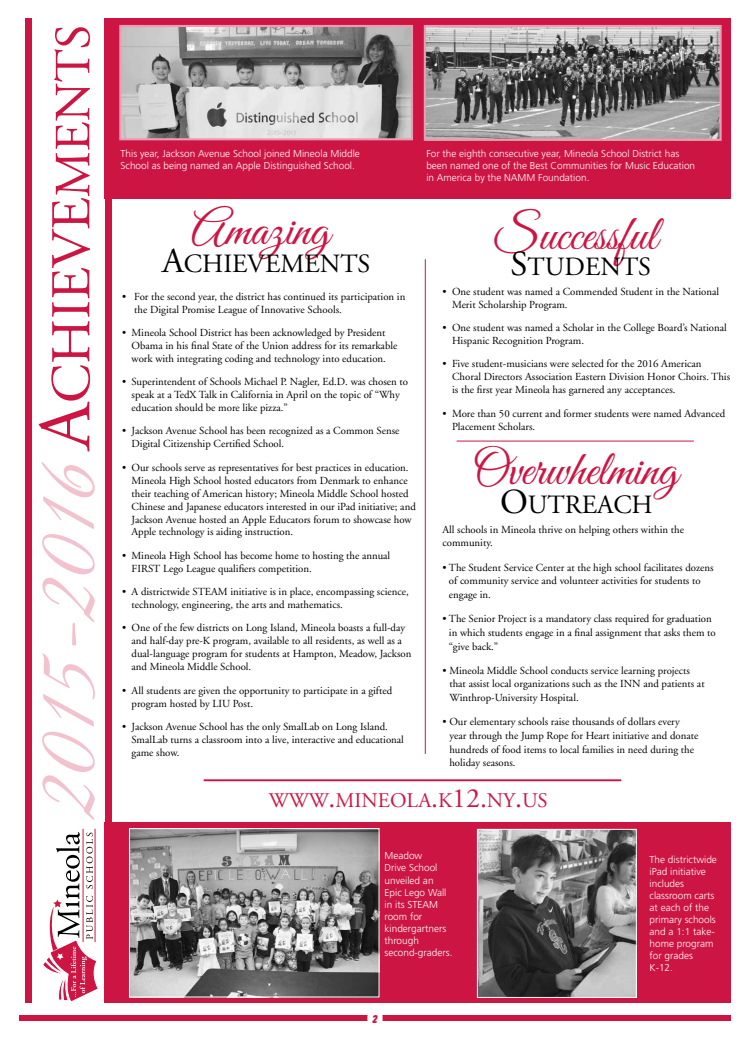
<style>
.page{position:relative;width:749px;height:1037px;background:#fff}
.page>*{position:absolute;margin:0;border:0;box-sizing:border-box;transform-origin:0 0}
.t1{font:89px "Great Vibes";color:#f2c2ce}
.t2{font:49.3px "Great Vibes";color:#cd1543}
.t3{font:26.3px "Adobe Garamond";color:#000}
.t4{font:20.8px "Adobe Garamond";color:#cd1543}
.t5{font:700 12px "Balloon D Extr";color:#cd1543}
.t6{font:10.8px/12.9px "Adobe Garamond";color:#000}
.t7{font:300 10px/12px "Frutiger";color:#fff}
.s1{font-family:"Adobe Garamond";font-size:74.7px;color:#cd1543}
.s2{font-family:"Adobe Garamond";font-size:56px;color:#cd1543}
.s3{font-family:"Adobe Garamond";font-size:50.6px;color:#cd1543}
.s4{font-size:35.1px}
.s5{font-size:27.7px}
</style>
<div class="page">
<div style="left:19px;top:1015px;width:712px;height:5px;background:#cd1543"></div>
<div style="left:367px;top:1006px;width:16px;height:24px;background:#fff;border-radius:50%"></div>
<div style="left:105px;top:822px;width:626px;height:181px;background:#cd1543"></div>
<div style="left:105px;top:18px;width:626px;height:180px;background:#cd1543"></div>
<img style="left:479px;top:831px;width:155px;height:165px">
<div style="left:477px;top:829px;width:159px;height:169px;border:1px solid #fff"></div>
<img style="left:427px;top:28px;width:291px;height:110px">
<div style="left:424px;top:25px;width:297px;height:116px;border:2px solid #ea9db0"></div>
<img style="left:131px;top:830px;width:246px;height:165px">
<div style="left:129px;top:828px;width:250px;height:169px;border:1px solid #fff"></div>
<img style="left:122px;top:28px;width:288px;height:109px">
<div style="left:119px;top:25px;width:294px;height:115px;border:2px solid #ea9db0"></div>
<hr style="left:204px;top:779px;width:417px;height:2px;background:#cd1543">
<div style="left:105px;top:18px;width:7px;height:985px;background:#cd1543"></div>
<div style="left:25px;top:18px;width:7px;height:985px;background:#cd1543"></div>
<hr style="left:425px;top:259px;width:1px;height:495px;background:#cd1543">
<hr style="left:456px;top:441px;width:238px;height:1px;background:#cd1543">
<hr style="left:83px;top:829px;width:1px;height:113px;background:#cd1543">
<hr style="left:95px;top:829px;width:1px;height:113px;background:#cd1543">
<svg style="left:43px;top:832px;width:55px;height:169px"></svg>
<h1 class="t1" style="left:18px;top:820px;width:797px;rotate:-90deg">2015-2016 <span class="s1">A</span><span class="s2">CHIEVE</span><span class="s3">MENTS</span></h1>
<p class="t7" style="left:121px;top:148px;width:241px">This year, Jackson Avenue School joined Mineola Middle<br>School as being named an Apple Distinguished School.</p>
<p class="t7" style="left:426px;top:148px;width:270px">For the eighth consecutive year, Mineola School District has been named one of the Best Communities for Music Education in America by the NAMM Foundation.</p>
<h2 class="t2" style="left:191px;top:202px;width:140px">Amazing</h2>
<h2 class="t2" style="left:494px;top:207px;width:164px">Successful</h2>
<h3 class="t3" style="left:162px;top:249px;width:210px"><span class="s4">A</span>CHIEVEMENTS</h3>
<h3 class="t3" style="left:510px;top:253px;width:142px"><span class="s4">S</span>TUDENTS</h3>
<p class="t6" style="left:134px;top:290px;width:273px;text-indent:-12px">• For the second year, the district has continued its participation in the Digital Promise League of Innovative Schools.</p>
<p class="t6" style="left:132px;top:326px;width:267px;text-indent:-10px">• Mineola School District has been acknowledged by President<br>Obama in his final State of the Union address for its remarkable work with integrating coding and technology into education.</p>
<p class="t6" style="left:132px;top:376px;width:278px;text-indent:-10px">• Superintendent of Schools Michael P. Nagler, Ed.D. was chosen to speak at a TedX Talk in California in April on the topic of “Why education should be more like pizza.”</p>
<p class="t6" style="left:132px;top:425px;width:269px;text-indent:-10px">• Jackson Avenue School has been recognized as a Common Sense<br>Digital Citizenship Certified School.</p>
<p class="t6" style="left:132px;top:461px;width:286px;text-indent:-10px">• Our schools serve as representatives for best practices in education.<br>Mineola High School hosted educators from Denmark to enhance their teaching of American history; Mineola Middle School hosted Chinese and Japanese educators interested in our iPad initiative; and Jackson Avenue hosted an Apple Educators forum to showcase how Apple technology is aiding instruction.</p>
<p class="t6" style="left:132px;top:549px;width:260px;text-indent:-10px">• Mineola High School has become home to hosting the annual<br>FIRST Lego League qualifiers competition.</p>
<p class="t6" style="left:132px;top:585px;width:279px;text-indent:-10px">• A districtwide STEAM initiative is in place, encompassing science, technology, engineering, the arts and mathematics.</p>
<p class="t6" style="left:132px;top:622px;width:281px;text-indent:-10px">• One of the few districts on Long Island, Mineola boasts a full-day and half-day pre-K program, available to all residents, as well as a dual-language program for students at Hampton, Meadow, Jackson and Mineola Middle School.</p>
<p class="t6" style="left:132px;top:684px;width:262px;text-indent:-10px">• All students are given the opportunity to participate in a gifted program hosted by LIU Post.</p>
<p class="t6" style="left:132px;top:720px;width:274px;text-indent:-10px">• Jackson Avenue School has the only SmalLab on Long Island.<br>SmalLab turns a classroom into a live, interactive and educational game show.</p>
<p class="t6" style="left:452px;top:285px;width:268px;text-indent:-10px">• One student was named a Commended Student in the National<br>Merit Scholarship Program.</p>
<p class="t6" style="left:452px;top:321px;width:276px;text-indent:-10px">• One student was named a Scholar in the College Board’s National<br>Hispanic Recognition Program.</p>
<p class="t6" style="left:452px;top:358px;width:279px;text-indent:-10px">• Five student-musicians were selected for the 2016 American<br>Choral Directors Association Eastern Division Honor Choirs. This is the first year Mineola has garnered any acceptances.</p>
<p class="t6" style="left:452px;top:407px;width:275px;text-indent:-10px">• More than 50 current and former students were named Advanced<br>Placement Scholars.</p>
<h2 class="t2" style="left:472px;top:442px;width:207px">Overwhelming</h2>
<h3 class="t3" style="left:500px;top:490px;width:154px"><span class="s4">O</span>UTREACH</h3>
<p class="t6" style="left:442px;top:523px;width:243px;line-height:13.7px">All schools in Mineola thrive on helping others within the community.</p>
<p class="t6" style="left:449px;top:560px;width:266px;line-height:13.7px;text-indent:-6px">• The Student Service Center at the high school facilitates dozens of community service and volunteer activities for students to engage in.</p>
<p class="t6" style="left:449px;top:612px;width:268px;line-height:13.7px;text-indent:-6px">• The Senior Project is a mandatory class required for graduation in which students engage in a final assignment that asks them to “give back.”</p>
<p class="t6" style="left:449px;top:664px;width:257px;line-height:13.7px;text-indent:-7px">• Mineola Middle School conducts service learning projects that assist local organizations such as the INN and patients at<br>Winthrop-University Hospital.</p>
<p class="t6" style="left:449px;top:715px;width:250px;line-height:13.7px;text-indent:-7px">• Our elementary schools raise thousands of dollars every year through the Jump Rope for Heart initiative and donate hundreds of food items to local families in need during the holiday seasons.</p>
<h3 class="t4" style="left:269px;top:790px;width:281px">WWW<span class="s5">.</span>MINEOLA<span class="s5">.</span>K<span class="s5">12.</span>NY<span class="s5">.</span>US</h3>
<p class="t7" style="left:384px;top:850px;width:69px">Meadow<br>Drive School unveiled an<br>Epic Lego Wall in its STEAM room for kindergartners through second-graders.</p>
<p class="t5" style="left:372px;top:1012px;width:7px">2</p>
<p class="t7" style="left:649px;top:853px;width:69px">The districtwide iPad initiative includes classroom carts at each of the primary schools and a 1:1 take&shy;home program for grades<br>K-12.</p>
</div>
